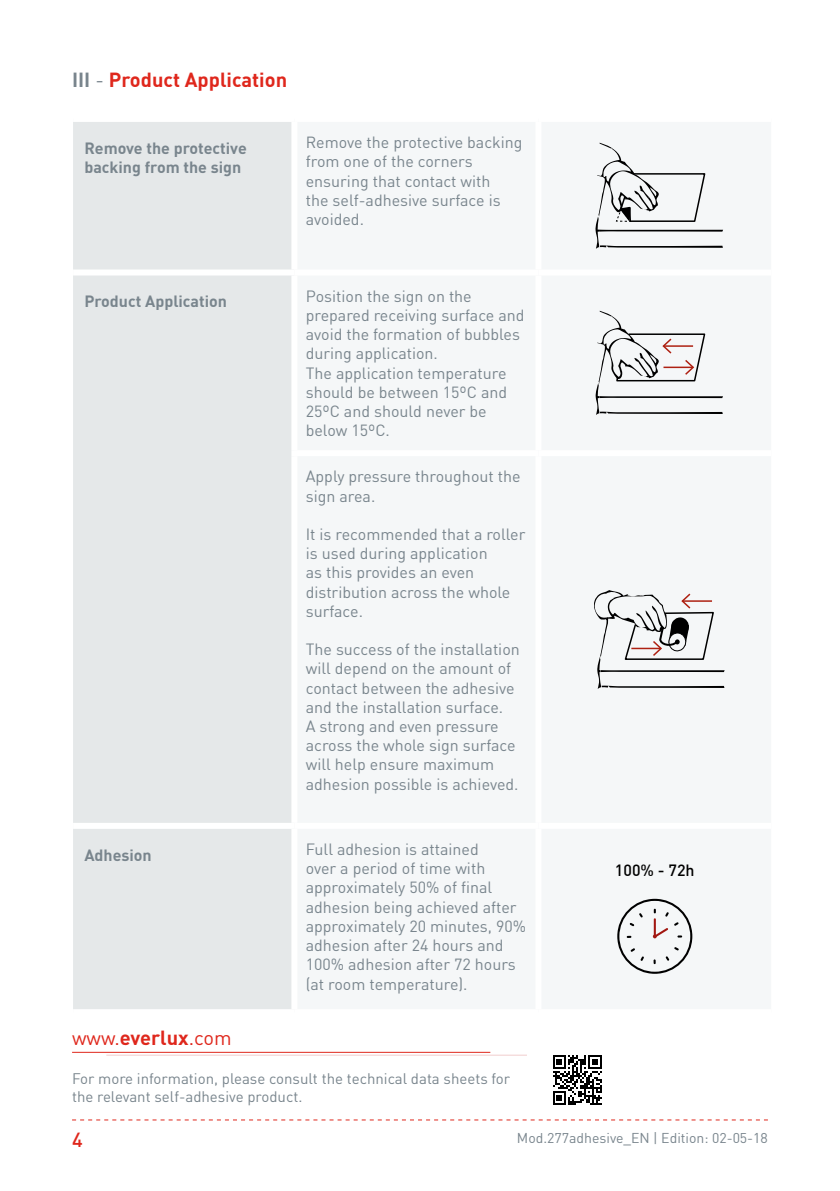
<style>
.page{position:relative;width:840px;height:1191px;background:#fff}
.page>*{position:absolute;margin:0;border:0;box-sizing:border-box;transform-origin:0 0}
.t1{font:700 20px "DIN";color:#df271c}
.t2{font:20px "DIN";color:#df271c}
.t3{font:500 20px "DIN";color:#df271c}
.t4{font:16px/19.2px "DIN";color:#79858d}
.t5{font:700 16px/19.2px "DIN";color:#79858d}
.t6{font:500 16px "DIN";color:#000}
.t7{font:15px/18px "DIN";color:#79858d}
.t8{font:14px "DIN";color:#79858d}
.s1{color:#79858d}
.s2{font-weight:400;color:#79858d}
.s3{font-weight:700}
</style>
<div class="page">
<svg style="left:72px;top:1119px;width:695px;height:1px"></svg>
<svg style="left:553px;top:1055px;width:49px;height:50px"></svg>
<div style="left:73px;top:122px;width:218px;height:887px;background:#e5e8e9"></div>
<div style="left:73px;top:269px;width:221px;height:6px;background:#fff"></div>
<div style="left:73px;top:823px;width:221px;height:6px;background:#fff"></div>
<svg style="left:595px;top:143px;width:127px;height:106px"></svg>
<svg style="left:595px;top:311px;width:127px;height:104px"></svg>
<svg style="left:594px;top:590px;width:130px;height:99px"></svg>
<svg style="left:617px;top:898px;width:75px;height:75px"></svg>
<hr style="left:72px;top:1051px;width:418px;height:1px;background:#df271c">
<hr style="left:106px;top:1054px;width:420px;height:1px;background:#f1cdcd">
<p class="t1" style="left:72px;top:67px;width:216px"><span class="s1">III</span> <span class="s2">-</span> Product Application</p>
<p class="t5" style="left:84px;top:138px;width:164px">Remove the protective backing from the sign</p>
<p class="t4" style="left:305px;top:132px;width:218px">Remove the protective backing from one of the corners ensuring that contact with<br>the self-adhesive surface is avoided.</p>
<p class="t5" style="left:84px;top:291px;width:144px">Product Application</p>
<p class="t4" style="left:305px;top:286px;width:220px">Position the sign on the prepared receiving surface and avoid the formation of bubbles during application.<br>The application temperature should be between 15ºC and<br>25ºC and should never be below 15ºC.</p>
<p class="t4" style="left:305px;top:466px;width:216px">Apply pressure throughout the sign area.</p>
<p class="t4" style="left:305px;top:524px;width:221px">It is recommended that a roller is used during application<br>as this provides an even distribution across the whole surface.</p>
<p class="t4" style="left:305px;top:639px;width:215px">The success of the installation will depend on the amount of contact between the adhesive and the installation surface.<br>A strong and even pressure across the whole sign surface will help ensure maximum adhesion possible is achieved.</p>
<p class="t5" style="left:84px;top:844px;width:69px">Adhesion</p>
<p class="t4" style="left:305px;top:839px;width:222px">Full adhesion is attained<br>over a period of time with approximately 50% of final adhesion being achieved after approximately 20 minutes, 90% adhesion after 24 hours and<br>100% adhesion after 72 hours (at room temperature).</p>
<p class="t2" style="left:72px;top:1024px;width:161px">www.<span class="s3">everlux</span>.com</p>
<p class="t7" style="left:72px;top:1068px;width:439px">For more information, please consult the technical data sheets for the relevant self-adhesive product.</p>
<p class="t6" style="left:614px;top:860px;width:81px">100% - 72h</p>
<p class="t3" style="left:72px;top:1127px;width:12px">4</p>
<p class="t8" style="left:516px;top:1128px;width:252px">Mod.277adhesive_EN | Edition: 02-05-18</p>
</div>
